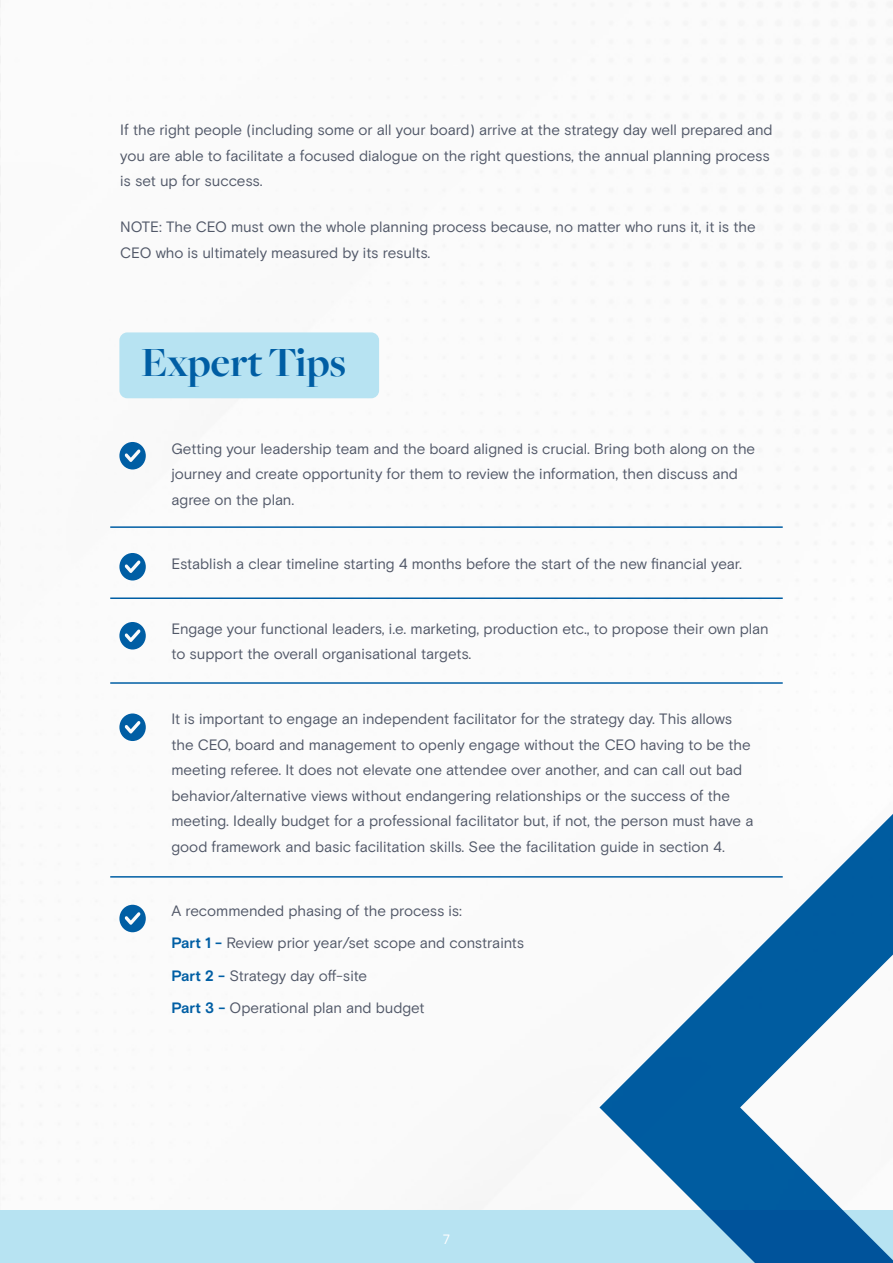
<style>
.page{position:relative;width:893px;height:1263px;background:#fff}
.page>*{position:absolute;margin:0;border:0;box-sizing:border-box;transform-origin:0 0}
.t1{font:700 43.2px "Freight Big";color:#005ea4}
.t2{font:15px/25.5px "Basis Grotesque Pro";letter-spacing:-.005em;color:#515868}
.t3{font:13.5px "Basis Grotesque Pro";color:#fff}
.s1{font-weight:700;color:#005ea4}
</style>
<div class="page">
<div style="left:119px;top:332px;width:260px;height:66px;background:#b7e3f2;border-radius:8px"></div>
<div style="left:0;top:1210px;width:893px;height:53px;background:#b7e3f2"></div>
<svg style="left:119px;top:442px;width:27px;height:27px"></svg>
<svg style="left:119px;top:553px;width:27px;height:27px"></svg>
<svg style="left:119px;top:622px;width:27px;height:27px"></svg>
<svg style="left:119px;top:713px;width:27px;height:28px"></svg>
<svg style="left:119px;top:905px;width:27px;height:27px"></svg>
<svg style="left:599px;top:814px;width:294px;height:449px"></svg>
<hr style="left:110px;top:876px;width:673px;height:2px;background:#005ea4">
<hr style="left:110px;top:682px;width:673px;height:2px;background:#005ea4">
<hr style="left:110px;top:597px;width:673px;height:2px;background:#005ea4">
<hr style="left:110px;top:526px;width:673px;height:2px;background:#005ea4">
<p class="t2" style="left:120px;top:118px;width:654px">If the right people (including some or all your board) arrive at the strategy day well prepared and you are able to facilitate a focused dialogue on the right questions, the annual planning process is set up for success.</p>
<p class="t2" style="left:120px;top:214px;width:637px">NOTE: The CEO must own the whole planning process because, no matter who runs it, it is the<br>CEO who is ultimately measured by its results.</p>
<h1 class="t1" style="left:141px;top:338px;width:206px">Expert Tips</h1>
<p class="t2" style="left:171px;top:436px;width:585px">Getting your leadership team and the board aligned is crucial. Bring both along on the journey and create opportunity for them to review the information, then discuss and agree on the plan.</p>
<p class="t2" style="left:171px;top:552px;width:572px">Establish a clear timeline starting 4 months before the start of the new financial year.</p>
<p class="t2" style="left:171px;top:616px;width:599px">Engage your functional leaders, i.e. marketing, production etc., to propose their own plan to support the overall organisational targets.</p>
<p class="t2" style="left:171px;top:706px;width:584px">It is important to engage an independent facilitator for the strategy day. This allows the CEO, board and management to openly engage without the CEO having to be the meeting referee. It does not elevate one attendee over another, and can call out bad behavior/alternative views without endangering relationships or the success of the meeting. Ideally budget for a professional facilitator but, if not, the person must have a good framework and basic facilitation skills. See the facilitation guide in section 4.</p>
<p class="t2" style="left:171px;top:895px;width:354px;line-height:32.2px">A recommended phasing of the process is:<br><span class="s1">Part 1 -</span> Review prior year/set scope and constraints <span class="s1">Part 2 -</span> Strategy day off-site<br><span class="s1">Part 3 -</span> Operational plan and budget</p>
<p class="t3" style="left:443px;top:1232px;width:9px">7</p>
</div>
